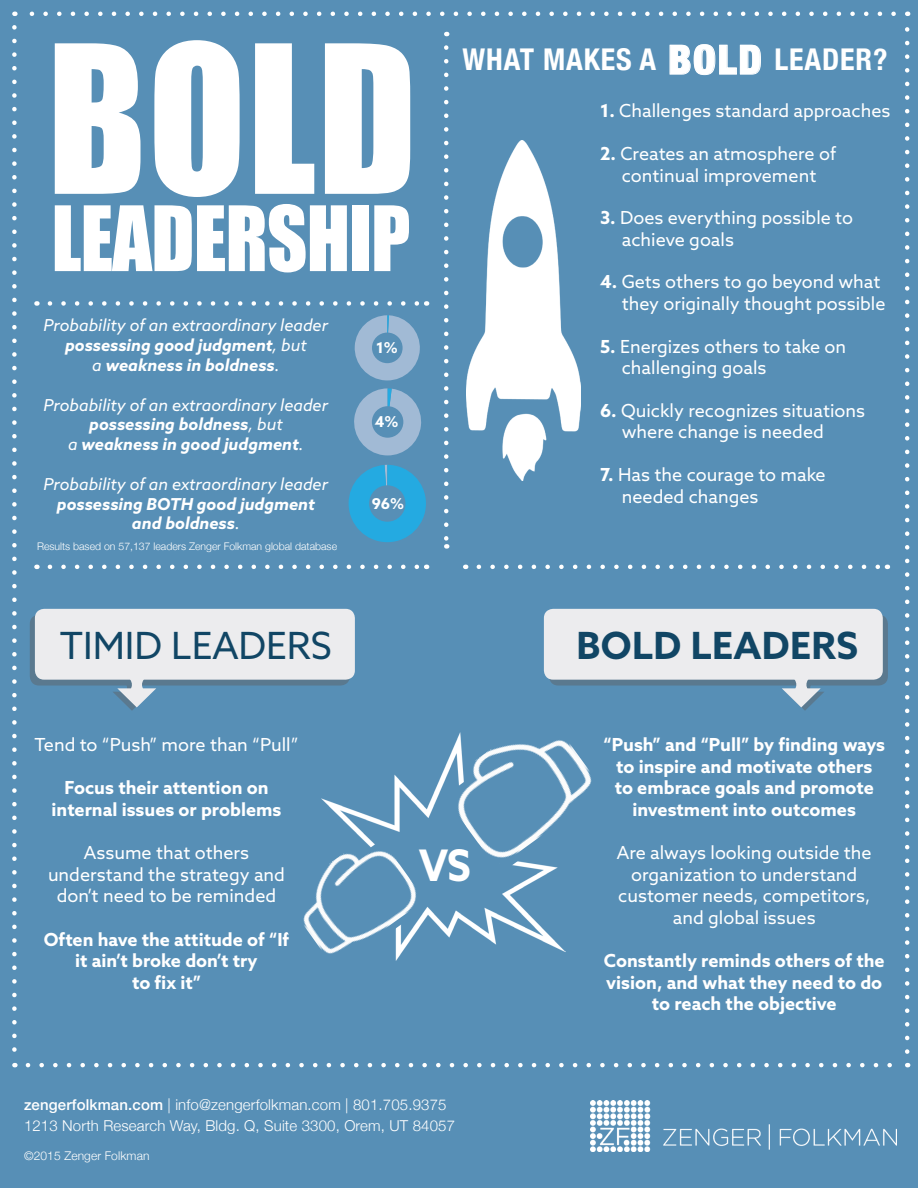
<style>
.page{position:relative;width:918px;height:1188px;background:#578fb6}
.page>*{position:absolute;margin:0;border:0;box-sizing:border-box;transform-origin:0 0}
.t1{font:190.35px "Impact";color:#fff;scale:.94 1}
.t2{font:83.25px "Impact";letter-spacing:-.01em;color:#fff;scale:.94 1}
.t3{font:700 43.5px "Azo Sans";color:#fff;scale:.94 1}
.t4{font:37.5px "Azo Sans";color:#114665}
.t5{font:700 37.5px "Azo Sans";letter-spacing:.01em;color:#114665}
.t6{font:700 condensed 30px "Helvetica Neue";letter-spacing:.03em;color:#fff}
.t7{font:18px/21.6px "Azo Sans";color:#fff}
.t8{font:700 18px/21.6px "Azo Sans";color:#fff;text-align:center}
.t9{font:italic 700 16.5px "Azo Sans";color:#fff}
.t10{font:italic 16.5px "Azo Sans";color:#fff}
.t11{font:300 15px "Helvetica Neue";letter-spacing:.01em;color:#fff}
.t12{font:700 15px "Azo Sans";color:#fff}
.t13{font:300 12px "Helvetica Neue";letter-spacing:.01em;color:#fff}
.t14{font:300 10.5px "Helvetica Neue";color:#fff}
.s1{font-weight:400}
.s2{font-weight:900;font-size:40.5px}
.s3{font-weight:700}
.s4{font-weight:500}
</style>
<div class="page">
<svg style="left:28px;top:1063px;width:864px;height:4px"></svg>
<svg style="left:29px;top:12px;width:865px;height:4px"></svg>
<svg style="left:12px;top:27px;width:5px;height:1040px"></svg>
<svg style="left:905px;top:12px;width:4px;height:1040px"></svg>
<svg style="left:444px;top:48px;width:4px;height:501px"></svg>
<svg style="left:50px;top:301px;width:369px;height:5px"></svg>
<svg style="left:50px;top:565px;width:369px;height:4px"></svg>
<svg style="left:479px;top:565px;width:401px;height:4px"></svg>
<img style="left:590px;top:1100px;width:306px;height:52px">
<svg style="left:669px;top:44px;width:92px;height:31px"></svg>
<img style="left:467px;top:141px;width:113px;height:340px">
<img style="left:322px;top:775px;width:243px;height:177px">
<svg style="left:425px;top:839px;width:4px;height:113px"></svg>
<svg style="left:448px;top:868px;width:117px;height:3px"></svg>
<img style="left:303px;top:831px;width:122px;height:130px">
<img style="left:438px;top:732px;width:154px;height:136px">
<div style="left:30px;top:615px;width:320px;height:71px;background:#5a798f;border-radius:9px"></div>
<div style="left:549px;top:615px;width:339px;height:71px;background:#5a798f;border-radius:9px"></div>
<div style="left:35px;top:609px;width:320px;height:71px;background:#ececee;border-radius:9px"></div>
<div style="left:544px;top:609px;width:339px;height:71px;background:#ececee;border-radius:9px"></div>
<svg style="left:113px;top:688px;width:43px;height:23px"></svg>
<svg style="left:125px;top:679px;width:24px;height:17px"></svg>
<svg style="left:782px;top:688px;width:42px;height:23px"></svg>
<svg style="left:790px;top:679px;width:23px;height:17px"></svg>
<svg style="left:354px;top:388px;width:68px;height:67px"></svg>
<div style="left:372px;top:406px;width:31px;height:32px;background:#578fb6;border-radius:50%"></div>
<svg style="left:354px;top:315px;width:66px;height:65px"></svg>
<div style="left:372px;top:333px;width:31px;height:30px;background:#578fb6;border-radius:50%"></div>
<div style="left:349px;top:465px;width:77px;height:77px;background:#24aae1;border-radius:38px"></div>
<div style="left:369px;top:485px;width:36px;height:37px;background:#578fb6;border-radius:50%"></div>
<p class="t1" style="left:47px;top:-28px;width:394px">BOLD</p>
<p class="t2" style="left:52px;top:174px;width:383px">LEADERSHIP</p>
<p class="t10" style="left:43px;top:315px;width:286px">Probability of an extraordinary leader</p>
<p class="t9" style="left:65px;top:334px;width:243px">possessing good judgment<span class="s1">, but</span></p>
<p class="t9" style="left:92px;top:354px;width:189px"><span class="s1">a</span> weakness in boldness<span class="s1">.</span></p>
<p class="t10" style="left:43px;top:394px;width:286px">Probability of an extraordinary leader</p>
<p class="t9" style="left:89px;top:414px;width:195px">possessing boldness<span class="s1">, but</span></p>
<p class="t9" style="left:68px;top:433px;width:237px"><span class="s1">a</span> weakness in good judgment<span class="s1">.</span></p>
<p class="t10" style="left:43px;top:473px;width:286px">Probability of an extraordinary leader</p>
<p class="t9" style="left:57px;top:493px;width:259px">possessing BOTH good judgment</p>
<p class="t9" style="left:132px;top:513px;width:109px">and boldness<span class="s1">.</span></p>
<p class="t14" style="left:37px;top:538px;width:302px">Results based on 57,137 leaders Zenger Folkman global database</p>
<p class="t12" style="left:376px;top:337px;width:23px">1%</p>
<p class="t12" style="left:375px;top:412px;width:25px">4%</p>
<p class="t12" style="left:372px;top:494px;width:34px">96%</p>
<p class="t6" style="left:463px;top:34px;width:426px">WHAT MAKES A <span class="s2">BOLD</span> LEADER?</p>
<p class="t7" style="left:600px;top:100px;width:292px"><span class="s3">1.</span> Challenges standard approaches</p>
<p class="t7" style="left:600px;top:143px;width:238px;text-align:center"><span class="s3">2.</span> Creates an atmosphere of continual improvement</p>
<p class="t7" style="left:622px;top:207px;width:233px;text-indent:-22px"><span class="s3">3.</span> Does everything possible to achieve goals</p>
<p class="t7" style="left:600px;top:271px;width:287px;text-align:right"><span class="s3">4.</span> Gets others to go beyond what they originally thought possible</p>
<p class="t7" style="left:622px;top:335px;width:226px;text-indent:-22px"><span class="s3">5.</span> Energizes others to take on challenging goals</p>
<p class="t7" style="left:622px;top:399px;width:245px;text-indent:-22px"><span class="s3">6.</span> Quickly recognizes situations where change is needed</p>
<p class="t7" style="left:622px;top:464px;width:205px;text-indent:-22px"><span class="s3">7.</span> Has the courage to make needed changes</p>
<p class="t4" style="left:60px;top:621px;width:274px">TIMID LEADERS</p>
<p class="t5" style="left:577px;top:620px;width:283px">BOLD LEADERS</p>
<p class="t7" style="left:35px;top:734px;width:265px">Tend to “Push” more than “Pull”</p>
<p class="t8" style="left:52px;top:777px;width:231px">Focus their attention on internal issues or problems</p>
<p class="t7" style="left:48px;top:842px;width:238px;text-align:center">Assume that others understand the strategy and don’t need to be reminded</p>
<p class="t8" style="left:44px;top:928px;width:247px">Often have the attitude of “If</p>
<p class="t8" style="left:75px;top:950px;width:184px">it ain’t broke don’t try</p>
<p class="t8" style="left:132px;top:971px;width:70px">to fix it”</p>
<p class="t3" style="left:419px;top:836px;width:57px">VS</p>
<p class="t11" style="left:24px;top:1093px;width:424px"><span class="s4">zengerfolkman.com</span> | info@zengerfolkman.com | 801.705.9375</p>
<p class="t11" style="left:24px;top:1114px;width:433px">1213 North Research Way, Bldg. Q, Suite 3300, Orem, UT 84057</p>
<p class="t13" style="left:24px;top:1146px;width:127px">©2015 Zenger Folkman</p>
<p class="t8" style="left:604px;top:734px;width:283px">“Push” and “Pull” by finding ways to inspire and motivate others<br>to embrace goals and promote investment into outcomes</p>
<p class="t7" style="left:617px;top:842px;width:256px;text-align:center">Are always looking outside the organization to understand customer needs, competitors,</p>
<p class="t7" style="left:673px;top:907px;width:144px">and global issues</p>
<p class="t8" style="left:604px;top:950px;width:282px">Constantly reminds others of the vision, and what they need to do to reach the objective</p>
</div>
